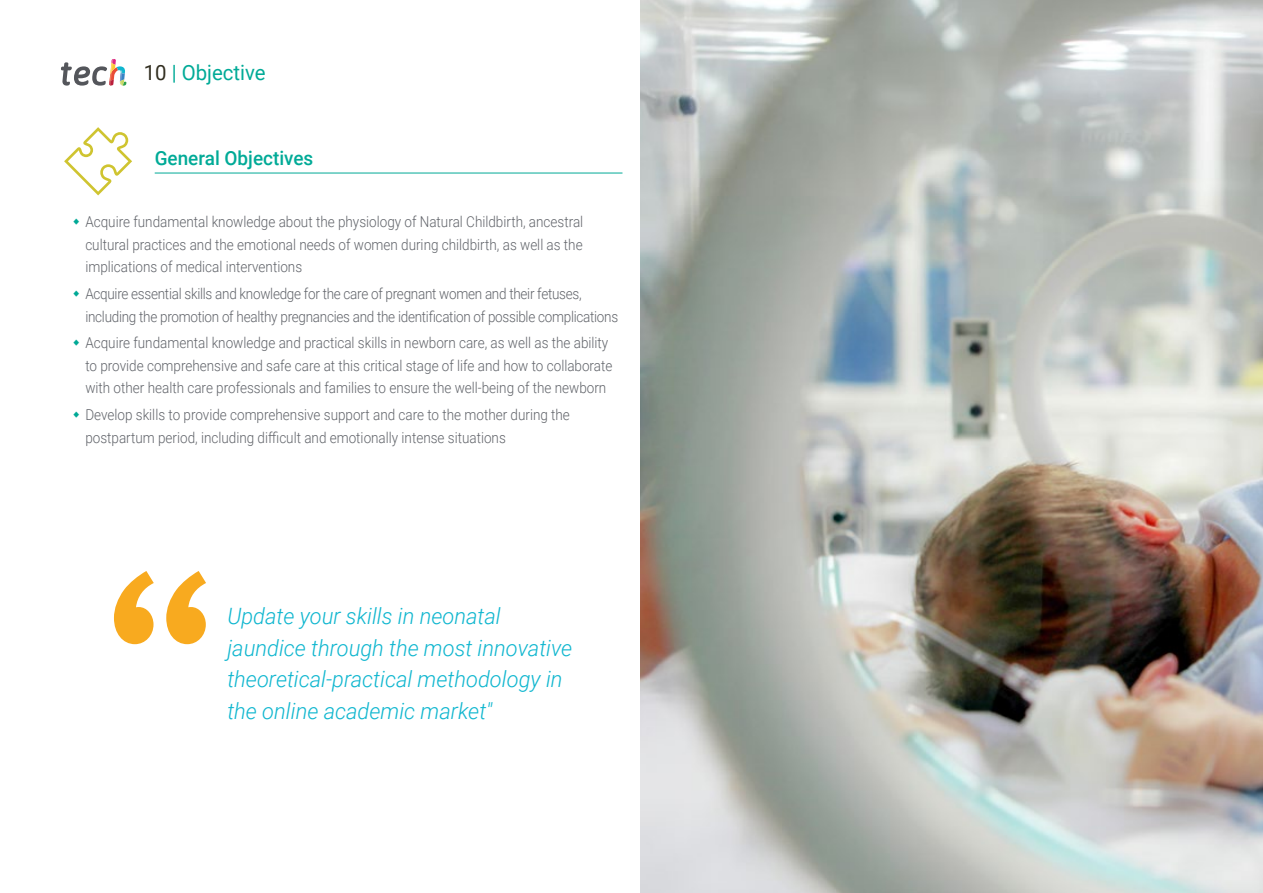
<style>
.page{position:relative;width:1263px;height:893px;background:#fff}
.page>*{position:absolute;margin:0;border:0;box-sizing:border-box;transform-origin:0 0}
.t1{font:italic 300 22.5px/31.5px "Roboto";color:#0fb6cf}
.t2{font:21px "Roboto";color:#00aa97}
.t3{font:500 19.5px "Roboto";color:#00aa97}
.t4{font:300 15px/22.5px "Roboto";color:#61646a;scale:.9 1}
.t5{font:300 15px/22.5px "Roboto";letter-spacing:-.02em;color:#61646a;scale:.9 1}
.s1{color:#312e20}
</style>
<div class="page">
<hr style="left:155px;top:173px;width:467px;height:1px;background:#00a996">
<svg style="left:64px;top:127px;width:68px;height:68px"></svg>
<img style="left:640px;top:0;width:623px;height:893px">
<svg style="left:61px;top:59px;width:65px;height:27px"></svg>
<svg style="left:114px;top:571px;width:92px;height:73px"></svg>
<h2 class="t2" style="left:144px;top:57px;width:123px"><span class="s1">10</span> | Objective</h2>
<h3 class="t3" style="left:155px;top:144px;width:160px">General Objectives</h3>
<p class="t4" style="left:85px;top:210px;width:555px;text-align:justify">Acquire fundamental knowledge about the physiology of Natural Childbirth, ancestral cultural practices and the emotional needs of women during childbirth, as well as the implications of medical interventions</p>
<p class="t5" style="left:85px;top:282px;width:594px">Acquire essential skills and knowledge for the care of pregnant women and their fetuses, including the promotion of healthy pregnancies and the identification of possible complications</p>
<p class="t4" style="left:85px;top:331px;width:587px">Acquire fundamental knowledge and practical skills in newborn care, as well as the ability to provide comprehensive and safe care at this critical stage of life and how to collaborate with other health care professionals and families to ensure the well-being of the newborn</p>
<p class="t4" style="left:85px;top:403px;width:540px">Develop skills to provide comprehensive support and care to the mother during the postpartum period, including difficult and emotionally intense situations</p>
<h1 class="t1" style="left:227px;top:600px;width:346px">Update your skills in neonatal jaundice through the most innovative theoretical-practical methodology in the online academic market"</h1>
</div>
